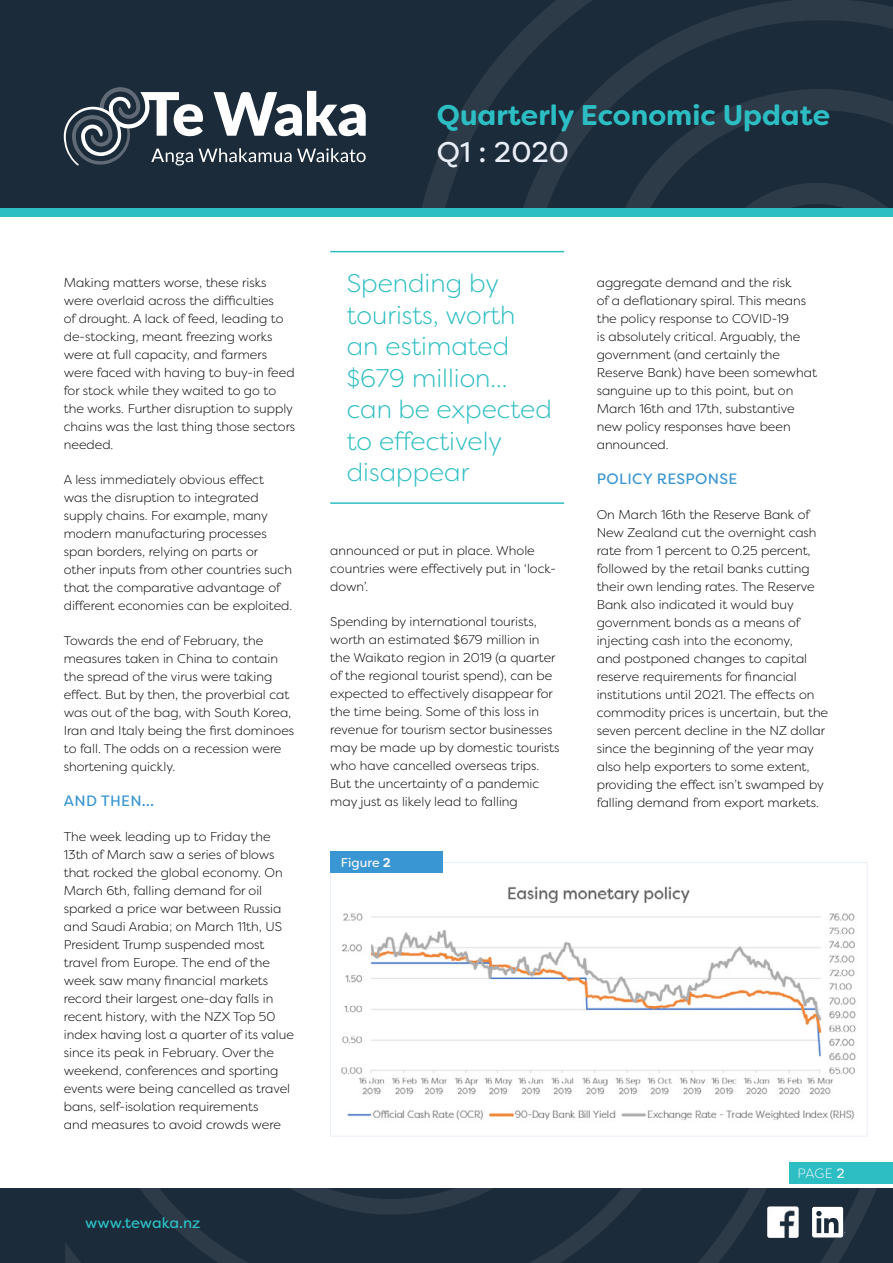
<style>
.page{position:relative;width:893px;height:1263px;background:#fff}
.page>*{position:absolute;margin:0;border:0;box-sizing:border-box;transform-origin:0 0}
.t1{font:700 28.5px "Filson Soft";color:#2cbec3}
.t2{font:28.5px "Filson Soft";color:#e9eff8}
.t3{font:300 25.5px/31.5px "Filson Soft";color:#2cbec3}
.t4{font:15px "Filson Soft";letter-spacing:.02em;color:#3a96d2}
.t5{font:15px "Filson Soft";color:#2cbec3}
.t6{font:300 13.5px "Filson Soft";color:#f4f7fc}
.t7{font:300 12.75px/18px "Filson Soft";color:#050505}
.t8{font:12.75px "Filson Soft";color:#f4f7fc}
.s1{font-weight:700}
.s2{font-weight:400}
</style>
<div class="page">
<svg style="left:0;top:0;width:893px;height:208px;background:#1e2d3b"></svg>
<div style="left:0;top:208px;width:893px;height:9px;background:#2cbec3"></div>
<svg style="left:64px;top:86px;width:302px;height:80px"></svg>
<img style="left:341px;top:886px;width:515px;height:234px">
<div style="left:330px;top:862px;width:537px;height:274px;border:1px solid #e9eff8"></div>
<div style="left:330px;top:851px;width:113px;height:22px;background:#3a96d2"></div>
<hr style="left:330px;top:251px;width:234px;height:1px;background:#2cbec3">
<hr style="left:330px;top:502px;width:234px;height:2px;background:#2cbec3">
<div style="left:789px;top:1162px;width:104px;height:21px;background:#2cbec3"></div>
<div style="left:0;top:1188px;width:893px;height:75px;background:#1c2b39"></div>
<svg style="left:65px;top:1188px;width:812px;height:75px"></svg>
<svg style="left:812px;top:1206px;width:34px;height:32px"></svg>
<img style="left:767px;top:1206px;width:32px;height:32px">
<h1 class="t1" style="left:437px;top:96px;width:395px">Quarterly Economic Update</h1>
<h1 class="t2" style="left:437px;top:134px;width:134px">Q1 : 2020</h1>
<p class="t7" style="left:64px;top:273px;width:233px">Making matters worse, these risks were overlaid across the difficulties<br>of drought. A lack of feed, leading to de-stocking, meant freezing works were at full capacity, and farmers were faced with having to buy-in feed for stock while they waited to go to the works. Further disruption to supply chains was the last thing those sectors needed.</p>
<p class="t7" style="left:64px;top:470px;width:230px">A less immediately obvious effect<br>was the disruption to integrated supply chains. For example, many modern manufacturing processes span borders, relying on parts or other inputs from other countries such that the comparative advantage of different economies can be exploited.</p>
<p class="t7" style="left:64px;top:631px;width:232px">Towards the end of February, the measures taken in China to contain the spread of the virus were taking effect. But by then, the proverbial cat was out of the bag, with South Korea, Iran and Italy being the first dominoes to fall. The odds on a recession were shortening quickly.</p>
<p class="t4" style="left:64px;top:791px;width:92px">And then…</p>
<p class="t7" style="left:64px;top:827px;width:232px">The week leading up to Friday the 13th of March saw a series of blows that rocked the global economy. On March 6th, falling demand for oil sparked a price war between Russia and Saudi Arabia; on March 11th, US President Trump suspended most travel from Europe. The end of the week saw many financial markets record their largest one-day falls in recent history, with the NZX Top 50 index having lost a quarter of its value since its peak in February. Over the weekend, conferences and sporting events were being cancelled as travel bans, self-isolation requirements<br>and measures to avoid crowds were</p>
<p class="t5" style="left:85px;top:1213px;width:117px">www.tewaka.nz</p>
<h2 class="t3" style="left:347px;top:267px;width:207px">Spending by tourists, worth an estimated $679 million... can be expected to effectively disappear</h2>
<p class="t7" style="left:330px;top:541px;width:227px">announced or put in place. Whole countries were effectively put in ‘lock&shy;down’.</p>
<p class="t7" style="left:330px;top:612px;width:231px">Spending by international tourists, worth an estimated $679 million in the Waikato region in 2019 (a quarter of the regional tourist spend), can be expected to effectively disappear for the time being. Some of this loss in revenue for tourism sector businesses may be made up by domestic tourists who have cancelled overseas trips.<br>But the uncertainty of a pandemic may just as likely lead to falling</p>
<p class="t8" style="left:341px;top:854px;width:51px">Figure <span class="s1">2</span></p>
<p class="t7" style="left:597px;top:273px;width:222px">aggregate demand and the risk<br>of a deflationary spiral. This means the policy response to COVID-19<br>is absolutely critical. Arguably, the government (and certainly the<br>Reserve Bank) have been somewhat sanguine up to this point, but on<br>March 16th and 17th, substantive new policy responses have been announced.</p>
<p class="t4" style="left:597px;top:469px;width:142px">Policy response</p>
<p class="t7" style="left:597px;top:505px;width:233px">On March 16th the Reserve Bank of New Zealand cut the overnight cash rate from 1 percent to 0.25 percent, followed by the retail banks cutting their own lending rates. The Reserve Bank also indicated it would buy government bonds as a means of injecting cash into the economy,<br>and postponed changes to capital reserve requirements for financial institutions until 2021. The effects on commodity prices is uncertain, but the seven percent decline in the NZ dollar since the beginning of the year may also help exporters to some extent, providing the effect isn’t swamped by falling demand from export markets.</p>
<p class="t6" style="left:797px;top:1164px;width:49px">Page <span class="s2">2</span></p>
</div>
